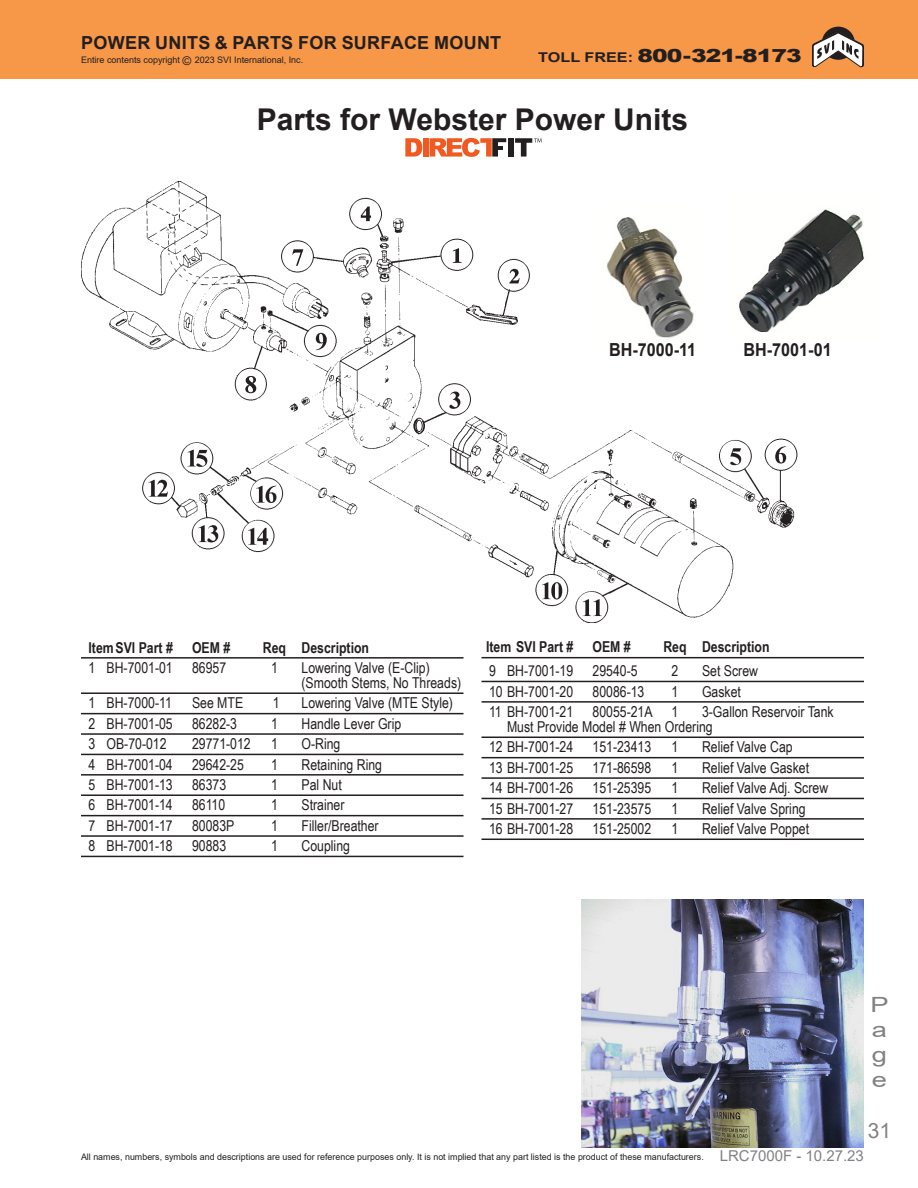
<style>
.page{position:relative;width:918px;height:1188px;background:#fff}
.page>*{position:absolute;margin:0;border:0;box-sizing:border-box;transform-origin:0 0}
.Headline{font:700 30px "Arial";color:#231f20}
.t1{font:21px/25.2px "Arial";color:#808285;text-align:justify;scale:1.3 1}
.t2{font:21px "Arial";color:#808285}
.t3{font:700 18px "Arial";letter-spacing:.015em;color:#231f20}
.t4{font:900 18px "Arial";letter-spacing:-.04em;color:#231f20;scale:1.3 1}
.t5{font:700 18px "Arial";letter-spacing:.015em;color:#231f20;scale:.9 1}
.Body_text{font:15px/15px "Arial Narrow";color:#231f20}
.Body_text-2{font:700 15px "Arial Narrow";color:#231f20}
.t6{font:9px "Arial";color:#231f20}
.s1{font-size:12px}
.s2{font-weight:700;font-size:13.5px}
.s3{font-size:15px;color:#808285}
</style>
<div class="page">
<div style="left:0;top:0;width:918px;height:78px;background:#f79848"></div>
<svg style="left:812px;top:27px;width:52px;height:40px"></svg>
<img style="left:581px;top:899px;width:283px;height:249px">
<hr style="left:81px;top:657px;width:383px;height:2px;background:#231f20">
<hr style="left:81px;top:692px;width:383px;height:2px;background:#231f20">
<hr style="left:81px;top:713px;width:383px;height:1px;background:#231f20">
<hr style="left:81px;top:733px;width:383px;height:2px;background:#231f20">
<hr style="left:81px;top:754px;width:383px;height:1px;background:#231f20">
<hr style="left:81px;top:774px;width:383px;height:2px;background:#231f20">
<hr style="left:81px;top:794px;width:383px;height:2px;background:#231f20">
<hr style="left:81px;top:815px;width:383px;height:1px;background:#231f20">
<hr style="left:81px;top:835px;width:383px;height:2px;background:#231f20">
<hr style="left:81px;top:856px;width:383px;height:1px;background:#231f20">
<hr style="left:482px;top:657px;width:382px;height:1px;background:#231f20">
<img style="left:81px;top:181px;width:717px;height:442px">
<img style="left:728px;top:195px;width:136px;height:148px">
<img style="left:596px;top:204px;width:104px;height:148px">
<hr style="left:482px;top:681px;width:382px;height:1px;background:#231f20">
<hr style="left:482px;top:701px;width:382px;height:2px;background:#231f20">
<hr style="left:482px;top:737px;width:382px;height:1px;background:#231f20">
<hr style="left:482px;top:757px;width:382px;height:1px;background:#231f20">
<hr style="left:482px;top:777px;width:382px;height:2px;background:#231f20">
<hr style="left:482px;top:798px;width:382px;height:1px;background:#231f20">
<hr style="left:482px;top:818px;width:382px;height:2px;background:#231f20">
<hr style="left:482px;top:839px;width:382px;height:1px;background:#231f20">
<div style="left:508px;top:138px;width:6px;height:19px;background:#231f20"></div>
<svg style="left:405px;top:138px;width:17px;height:19px"></svg>
<div style="left:423px;top:138px;width:6px;height:19px;background:#f15921"></div>
<svg style="left:430px;top:138px;width:76px;height:19px"></svg>
<svg style="left:515px;top:138px;width:27px;height:19px"></svg>
<p class="t3" style="left:81px;top:30px;width:421px">POWER UNITS &amp; PARTS FOR SURFACE MOUNT</p>
<p class="t6" style="left:81px;top:54px;width:224px">Entire contents copyright <span class="s1">©</span> 2023 SVI International, Inc.</p>
<p class="t4" style="left:538px;top:43px;width:204px"><span class="s2">TOLL FREE:</span> 800-321-8173</p>
<p class="Headline" style="left:257px;top:98px;width:433px">Parts for Webster Power Units</p>
<p class="t5" style="left:609px;top:337px;width:99px">BH-7000-11</p>
<p class="t5" style="left:743px;top:337px;width:100px">BH-7001-01</p>
<p class="Body_text-2" style="left:88px;top:636px;width:86px">ItemSVI Part #</p>
<p class="Body_text-2" style="left:192px;top:636px;width:40px">OEM #</p>
<p class="Body_text-2" style="left:263px;top:636px;width:108px">Req Description</p>
<p class="Body_text" style="left:88px;top:660px;width:86px">1 BH-7001-01</p>
<p class="Body_text" style="left:192px;top:660px;width:36px">86957</p>
<p class="Body_text" style="left:271px;top:660px;width:8px">1</p>
<p class="Body_text" style="left:301px;top:660px;width:161px">Lowering Valve (E-Clip) (Smooth Stems, No Threads)</p>
<p class="Body_text" style="left:88px;top:695px;width:85px">1 BH-7000-11</p>
<p class="Body_text" style="left:192px;top:695px;width:53px">See MTE</p>
<p class="Body_text" style="left:273px;top:695px;width:8px">1</p>
<p class="Body_text" style="left:302px;top:695px;width:153px">Lowering Valve (MTE Style)</p>
<p class="Body_text" style="left:88px;top:715px;width:86px">2 BH-7001-05</p>
<p class="Body_text" style="left:192px;top:715px;width:47px">86282-3</p>
<p class="Body_text" style="left:271px;top:715px;width:8px">1</p>
<p class="Body_text" style="left:301px;top:715px;width:101px">Handle Lever Grip</p>
<p class="Body_text" style="left:88px;top:736px;width:80px">3 OB-70-012</p>
<p class="Body_text" style="left:192px;top:736px;width:60px">29771-012</p>
<p class="Body_text" style="left:271px;top:736px;width:8px">1</p>
<p class="Body_text" style="left:302px;top:736px;width:40px">O-Ring</p>
<p class="Body_text" style="left:88px;top:756px;width:86px">4 BH-7001-04</p>
<p class="Body_text" style="left:192px;top:756px;width:53px">29642-25</p>
<p class="Body_text" style="left:271px;top:756px;width:8px">1</p>
<p class="Body_text" style="left:301px;top:756px;width:82px">Retaining Ring</p>
<p class="Body_text" style="left:88px;top:777px;width:86px">5 BH-7001-13</p>
<p class="Body_text" style="left:192px;top:777px;width:36px">86373</p>
<p class="Body_text" style="left:271px;top:777px;width:8px">1</p>
<p class="Body_text" style="left:301px;top:777px;width:42px">Pal Nut</p>
<p class="Body_text" style="left:88px;top:797px;width:86px">6 BH-7001-14</p>
<p class="Body_text" style="left:192px;top:797px;width:35px">86110</p>
<p class="Body_text" style="left:271px;top:797px;width:8px">1</p>
<p class="Body_text" style="left:302px;top:797px;width:45px">Strainer</p>
<p class="Body_text" style="left:88px;top:817px;width:86px">7 BH-7001-17</p>
<p class="Body_text" style="left:192px;top:817px;width:44px">80083P</p>
<p class="Body_text" style="left:271px;top:817px;width:8px">1</p>
<p class="Body_text" style="left:302px;top:817px;width:79px">Filler/Breather</p>
<p class="Body_text" style="left:88px;top:838px;width:86px">8 BH-7001-18</p>
<p class="Body_text" style="left:192px;top:838px;width:36px">90883</p>
<p class="Body_text" style="left:271px;top:838px;width:8px">1</p>
<p class="Body_text" style="left:302px;top:838px;width:50px">Coupling</p>
<p class="Body_text-2" style="left:486px;top:636px;width:89px">Item SVI Part #</p>
<p class="Body_text-2" style="left:592px;top:636px;width:40px">OEM #</p>
<p class="Body_text-2" style="left:663px;top:636px;width:108px">Req Description</p>
<p class="Body_text" style="left:489px;top:663px;width:86px">9 BH-7001-19</p>
<p class="Body_text" style="left:592px;top:663px;width:47px">29540-5</p>
<p class="Body_text" style="left:672px;top:663px;width:8px">2</p>
<p class="Body_text" style="left:702px;top:663px;width:58px">Set Screw</p>
<p class="Body_text" style="left:489px;top:683px;width:86px">10 BH-7001-20</p>
<p class="Body_text" style="left:592px;top:683px;width:53px">80086-13</p>
<p class="Body_text" style="left:672px;top:683px;width:8px">1</p>
<p class="Body_text" style="left:702px;top:683px;width:40px">Gasket</p>
<p class="Body_text" style="left:489px;top:704px;width:86px">11 BH-7001-21</p>
<p class="Body_text" style="left:592px;top:704px;width:62px">80055-21A</p>
<p class="Body_text" style="left:672px;top:704px;width:8px">1</p>
<p class="Body_text" style="left:507px;top:704px;width:328px;text-indent:195px">3-Gallon Reservoir Tank<br>Must Provide Model # When Ordering</p>
<p class="Body_text" style="left:489px;top:739px;width:86px">12 BH-7001-24</p>
<p class="Body_text" style="left:592px;top:739px;width:60px">151-23413</p>
<p class="Body_text" style="left:672px;top:739px;width:8px">1</p>
<p class="Body_text" style="left:702px;top:739px;width:92px">Relief Valve Cap</p>
<p class="Body_text" style="left:489px;top:759px;width:86px">13 BH-7001-25</p>
<p class="Body_text" style="left:592px;top:759px;width:60px">171-86598</p>
<p class="Body_text" style="left:672px;top:759px;width:8px">1</p>
<p class="Body_text" style="left:702px;top:759px;width:109px">Relief Valve Gasket</p>
<p class="Body_text" style="left:489px;top:780px;width:86px">14 BH-7001-26</p>
<p class="Body_text" style="left:592px;top:780px;width:60px">151-25395</p>
<p class="Body_text" style="left:672px;top:780px;width:8px">1</p>
<p class="Body_text" style="left:702px;top:780px;width:128px">Relief Valve Adj. Screw</p>
<p class="Body_text" style="left:489px;top:800px;width:86px">15 BH-7001-27</p>
<p class="Body_text" style="left:592px;top:800px;width:60px">151-23575</p>
<p class="Body_text" style="left:672px;top:800px;width:8px">1</p>
<p class="Body_text" style="left:702px;top:800px;width:105px">Relief Valve Spring</p>
<p class="Body_text" style="left:489px;top:821px;width:86px">16 BH-7001-28</p>
<p class="Body_text" style="left:592px;top:821px;width:60px">151-25002</p>
<p class="Body_text" style="left:672px;top:821px;width:8px">1</p>
<p class="Body_text" style="left:702px;top:821px;width:109px">Relief Valve Poppet</p>
<h2 class="t1" style="left:871px;top:991px;width:16px">P a g e</h2>
<h2 class="t2" style="left:868px;top:1116px;width:25px">31</h2>
<p class="t6" style="left:81px;top:1151px;width:784px">All names, numbers, symbols and descriptions are used for reference purposes only. It is not implied that any part listed is the product of these manufacturers. <span class="s3">LRC7000F - 10.27.23</span></p>
</div>
